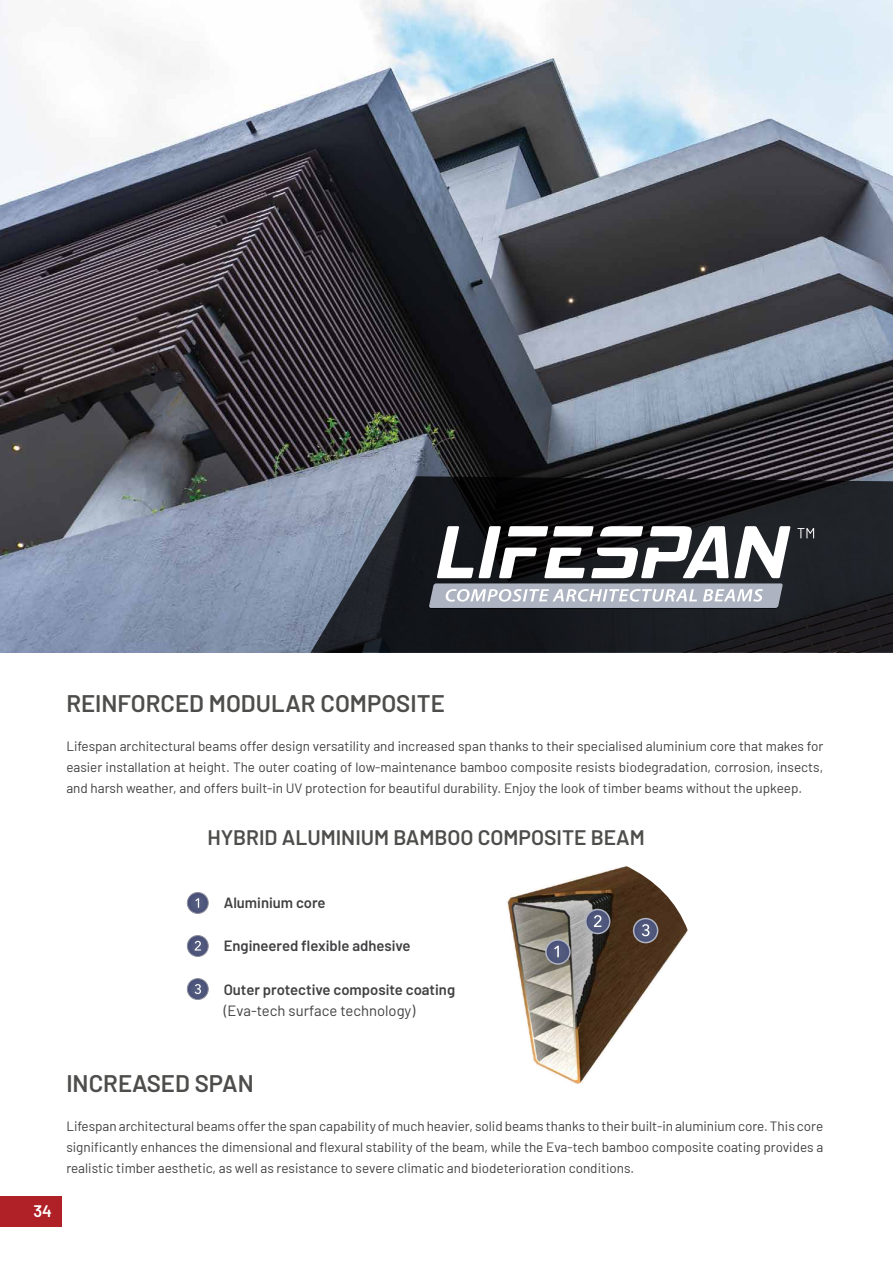
<style>
.page{position:relative;width:893px;height:1263px;background:#fff}
.page>*{position:absolute;margin:0;border:0;box-sizing:border-box;transform-origin:0 0}
.t1{font:600 24px "Barlow";color:#4d4d4b}
.t2{font:600 21px "Barlow";color:#4d4d4b}
.t3{font:600 16.65px "Barlow";color:#fff}
.t4{font:600 14.85px "Barlow";color:#414042}
.t5{font:14.85px "Barlow";color:#414042}
.t6{font:13.5px/21px "Barlow";color:#414042;text-align:justify}
</style>
<div class="page">
<img style="left:0;top:0;width:893px;height:653px">
<div style="left:0;top:1196px;width:62px;height:30px;background:#af2027"></div>
<img style="left:507px;top:866px;width:181px;height:218px">
<svg style="left:634px;top:918px;width:24px;height:24px"></svg>
<div style="left:633px;top:918px;width:25px;height:25px;border:2px solid #adb3c0;border-radius:50%"></div>
<svg style="left:642px;top:924px;width:7px;height:12px"></svg>
<svg style="left:586px;top:909px;width:24px;height:24px"></svg>
<div style="left:585px;top:909px;width:25px;height:25px;border:2px solid #adb3c0;border-radius:50%"></div>
<svg style="left:594px;top:915px;width:7px;height:12px"></svg>
<svg style="left:546px;top:940px;width:24px;height:24px"></svg>
<div style="left:545px;top:939px;width:26px;height:26px;border:2px solid #adb3c0;border-radius:50%"></div>
<svg style="left:554px;top:946px;width:5px;height:11px"></svg>
<svg style="left:187px;top:978px;width:21px;height:21px"></svg>
<div style="left:187px;top:978px;width:22px;height:22px;border:1px solid #8b8f9b;border-radius:50%"></div>
<svg style="left:195px;top:984px;width:6px;height:10px"></svg>
<svg style="left:187px;top:935px;width:21px;height:21px"></svg>
<div style="left:187px;top:935px;width:22px;height:22px;border:1px solid #8b8f9b;border-radius:50%"></div>
<svg style="left:195px;top:941px;width:6px;height:9px"></svg>
<svg style="left:187px;top:892px;width:21px;height:21px"></svg>
<div style="left:187px;top:892px;width:22px;height:22px;border:1px solid #8b8f9b;border-radius:50%"></div>
<svg style="left:195px;top:898px;width:4px;height:10px"></svg>
<svg style="left:310px;top:476px;width:583px;height:177px;background:#272a31"></svg>
<svg style="left:429px;top:526px;width:361px;height:83px"></svg>
<svg style="left:797px;top:528px;width:17px;height:10px"></svg>
<h1 class="t1" style="left:66px;top:686px;width:380px">REINFORCED MODULAR COMPOSITE</h1>
<p class="t6" style="left:66px;top:734px;width:758px">Lifespan architectural beams offer design versatility and increased span thanks to their specialised aluminium core that makes for easier installation at height. The outer coating of low-maintenance bamboo composite resists biodegradation, corrosion, insects, and harsh weather, and offers built-in UV protection for beautiful durability. Enjoy the look of timber beams without the upkeep.</p>
<h2 class="t2" style="left:207px;top:822px;width:439px">HYBRID ALUMINIUM BAMBOO COMPOSITE BEAM</h2>
<p class="t4" style="left:224px;top:892px;width:103px">Aluminium core</p>
<p class="t4" style="left:224px;top:935px;width:188px">Engineered flexible adhesive</p>
<p class="t4" style="left:224px;top:978px;width:233px">Outer protective composite coating</p>
<p class="t5" style="left:224px;top:1000px;width:193px">(Eva-tech surface technology)</p>
<p class="t3" style="left:33px;top:1198px;width:20px">34</p>
<h1 class="t1" style="left:66px;top:1066px;width:189px">INCREASED SPAN</h1>
<p class="t6" style="left:66px;top:1114px;width:758px">Lifespan architectural beams offer the span capability of much heavier, solid beams thanks to their built-in aluminium core. This core significantly enhances the dimensional and flexural stability of the beam, while the Eva-tech bamboo composite coating provides a realistic timber aesthetic, as well as resistance to severe climatic and biodeterioration conditions.</p>
</div>
